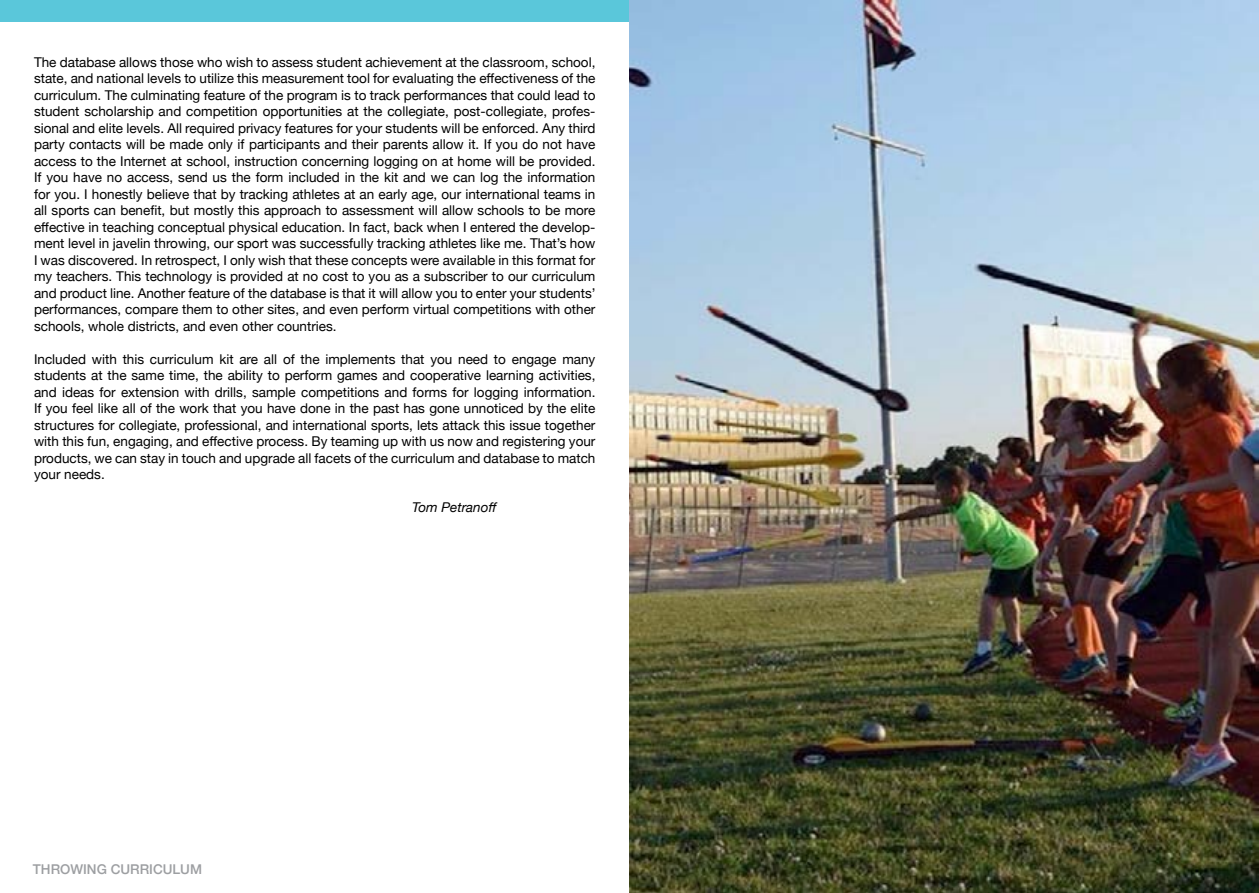
<style>
.page{position:relative;width:1259px;height:893px;background:#fff}
.page>*{position:absolute;margin:0;border:0;box-sizing:border-box;transform-origin:0 0}
.t1{font:13.5px/16.5px "Helvetica Neue";color:#000;text-align:justify}
.t2{font:500 13.5px "Helvetica Neue";color:#9d9fa2}
.t3{font:italic 13.5px "Helvetica Neue";color:#000}
</style>
<div class="page">
<div style="left:0;top:0;width:1259px;height:22px;background:#5ac7da"></div>
<img style="left:629px;top:0;width:630px;height:893px">
<p class="t1" style="left:34px;top:55px;width:563px">The database allows those who wish to assess student achievement at the classroom, school, state, and national levels to utilize this measurement tool for evaluating the effectiveness of the curriculum. The culminating feature of the program is to track performances that could lead to student scholarship and competition opportunities at the collegiate, post-collegiate, profes&shy;sional and elite levels. All required privacy features for your students will be enforced. Any third party contacts will be made only if participants and their parents allow it. If you do not have access to the Internet at school, instruction concerning logging on at home will be provided.<br>If you have no access, send us the form included in the kit and we can log the information for you. I honestly believe that by tracking athletes at an early age, our international teams in all sports can benefit, but mostly this approach to assessment will allow schools to be more effective in teaching conceptual physical education. In fact, back when I entered the develop&shy;ment level in javelin throwing, our sport was successfully tracking athletes like me. That’s how I was discovered. In retrospect, I only wish that these concepts were available in this format for my teachers. This technology is provided at no cost to you as a subscriber to our curriculum and product line. Another feature of the database is that it will allow you to enter your students’ performances, compare them to other sites, and even perform virtual competitions with other schools, whole districts, and even other countries.</p>
<p class="t1" style="left:34px;top:352px;width:563px">Included with this curriculum kit are all of the implements that you need to engage many students at the same time, the ability to perform games and cooperative learning activities, and ideas for extension with drills, sample competitions and forms for logging information.<br>If you feel like all of the work that you have done in the past has gone unnoticed by the elite structures for collegiate, professional, and international sports, lets attack this issue together with this fun, engaging, and effective process. By teaming up with us now and registering your products, we can stay in touch and upgrade all facets of the curriculum and database to match your needs.</p>
<p class="t3" style="left:412px;top:498px;width:87px">Tom Petranoff</p>
<p class="t2" style="left:33px;top:859px;width:171px">THROWING CURRICULUM</p>
</div>
